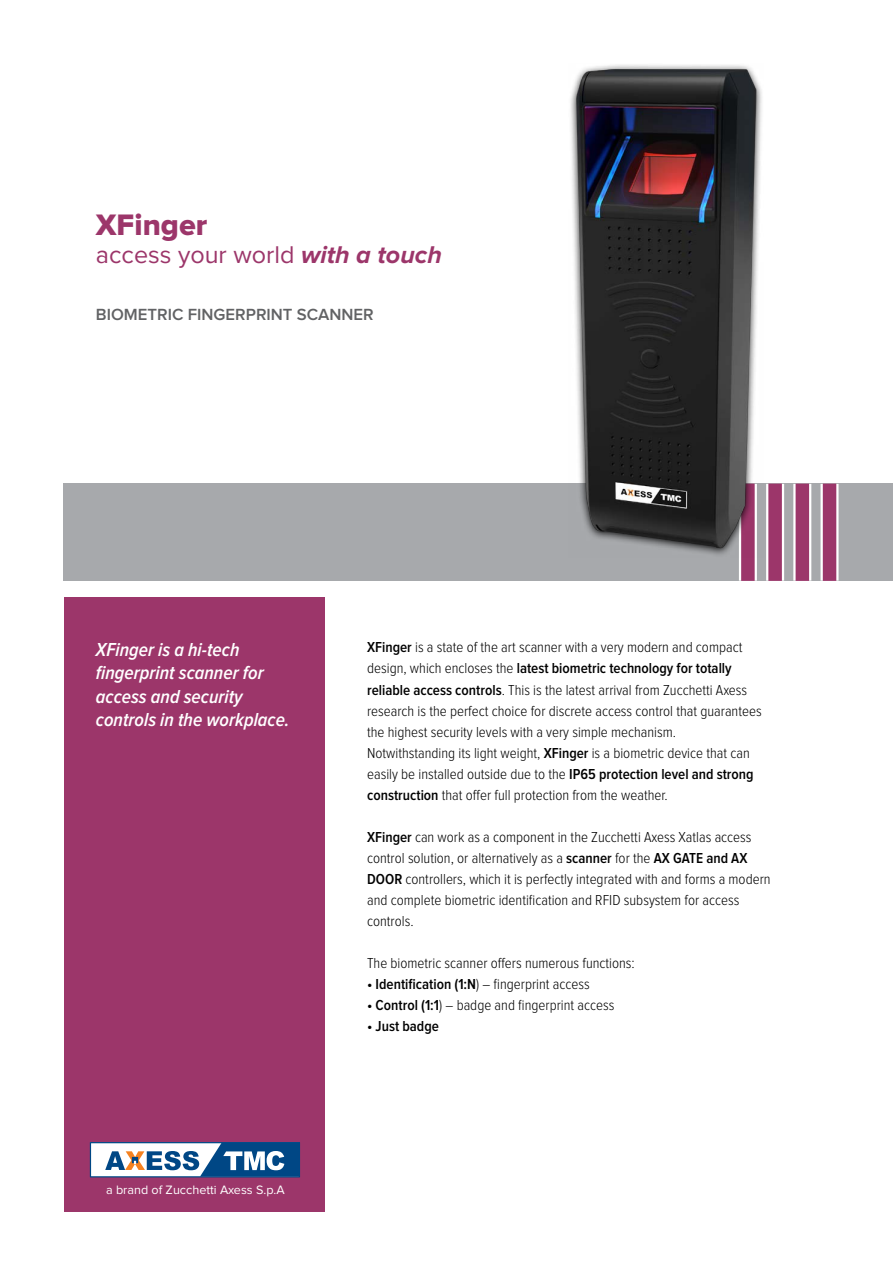
<style>
.page{position:relative;width:893px;height:1263px;background:#fff}
.page>*{position:absolute;margin:0;border:0;box-sizing:border-box;transform-origin:0 0}
.t1{font:30.75px "Proxima Nova Extrabld";color:#9c366a}
.t2{font:25.05px "Proxima Nova";color:#9c366a}
.t3{font:italic 600 19.5px/23.4px "Proxima Nova Cond";color:#fff}
.t4{font:600 16.8px "Proxima Nova";color:#616264}
.t5{font:300 15px/21px "Proxima Nova Cond";color:#000}
.t6{font:600 15px "Proxima Nova Cond";color:#000}
.t7{font:12.6px "Proxima Nova";color:#fff}
.s1{font-weight:700;font-style:italic}
.s2{font-weight:600}
.s3{font-weight:300}
</style>
<div class="page">
<div style="left:64px;top:484px;width:829px;height:97px;background:#a7a9ac"></div>
<div style="left:820px;top:484px;width:18px;height:97px;background:linear-gradient(to bottom,#e5ccd9,#e5ccd9)"></div>
<div style="left:823px;top:484px;width:13px;height:97px;background:#9c366a"></div>
<div style="left:64px;top:597px;width:260px;height:615px;background:#9c366a"></div>
<img style="left:501px;top:69px;width:311px;height:512px">
<svg style="left:90px;top:1142px;width:210px;height:35px;background:#81a1bd"></svg>
<h1 class="t1" style="left:96px;top:210px;width:113px">XFinger</h1>
<h2 class="t2" style="left:96px;top:243px;width:348px">access your world <span class="s1">with a touch</span></h2>
<p class="t4" style="left:96px;top:307px;width:279px">BIOMETRIC FINGERPRINT SCANNER</p>
<h3 class="t3" style="left:96px;top:639px;width:195px">XFinger is a hi-tech fingerprint scanner for access and security controls in the workplace.</h3>
<p class="t7" style="left:106px;top:1184px;width:180px">a brand of Zucchetti Axess S.p.A</p>
<p class="t5" style="left:367px;top:638px;width:396px"><span class="s2">XFinger</span> is a state of the art scanner with a very modern and compact design, which encloses the <span class="s2">latest biometric technology for totally reliable access controls</span>. This is the latest arrival from Zucchetti Axess research is the perfect choice for discrete access control that guarantees the highest security levels with a very simple mechanism.<br>Notwithstanding its light weight, <span class="s2">XFinger</span> is a biometric device that can easily be installed outside due to the <span class="s2">IP65 protection level and strong construction</span> that offer full protection from the weather.</p>
<p class="t5" style="left:367px;top:827px;width:405px"><span class="s2">XFinger</span> can work as a component in the Zucchetti Axess Xatlas access control solution, or alternatively as a <span class="s2">scanner</span> for the <span class="s2">AX GATE and AX DOOR</span> controllers, which it is perfectly integrated with and forms a modern and complete biometric identification and RFID subsystem for access controls.</p>
<p class="t5" style="left:367px;top:953px;width:269px">The biometric scanner offers numerous functions:</p>
<p class="t6" style="left:367px;top:977px;width:224px">• Identification (1:N<span class="s3">) – fingerprint access</span></p>
<p class="t5" style="left:367px;top:995px;width:249px"><span class="s2">• Control (1:1</span>) – badge and fingerprint access</p>
<p class="t6" style="left:367px;top:1019px;width:73px">• Just badge</p>
</div>
